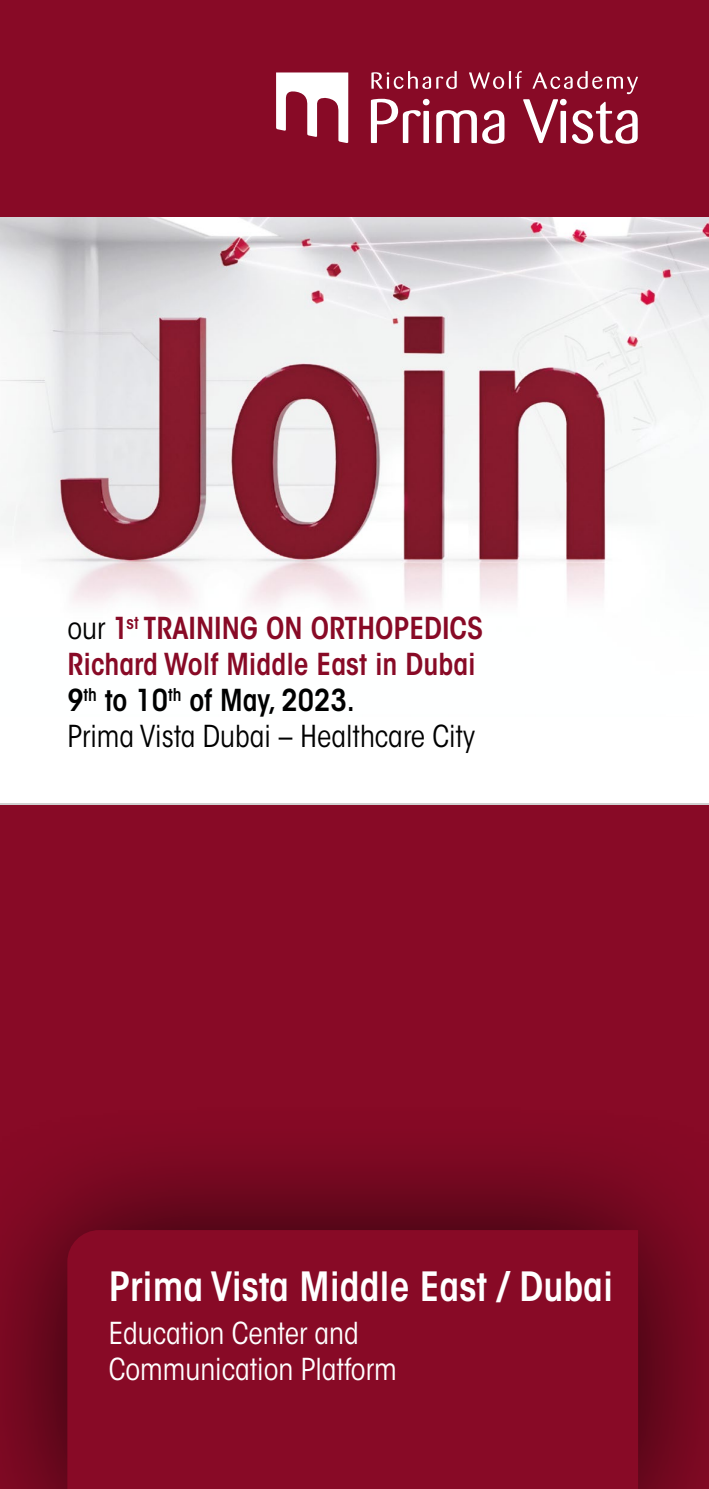
<style>
.page{position:relative;width:709px;height:1489px;background:#fff}
.page>*{position:absolute;margin:0;border:0;box-sizing:border-box;transform-origin:0 0}
.t1{font:600 condensed 40px "ITC Avant Garde Std";color:#fff}
.t2{font:600 condensed 30px/36px "ITC Avant Garde Std";color:#880a26}
.t3{font:condensed 30px/36px "ITC Avant Garde Std";color:#fff}
.s1{font-weight:400;color:#000}
.s2{color:#000}
</style>
<div class="page">
<div style="left:0;top:508px;width:709px;height:980px;background:#880a26"></div>
<div style="left:0;top:1101px;width:709px;height:387px;background:#000;opacity:.75"></div>
<svg style="left:67px;top:1229px;width:571px;height:259px"></svg>
<div style="left:0;top:216px;width:709px;height:586px;background:#fff"></div>
<img style="left:0;top:216px;width:709px;height:390px">
<div style="left:0;top:0;width:709px;height:216px;background:#880a26"></div>
<svg style="left:371px;top:70px;width:267px;height:74px"></svg>
<svg style="left:276px;top:72px;width:73px;height:71px"></svg>
<p class="t2" style="left:67px;top:610px;width:417px"><span class="s1">our</span> 1<sup>st</sup> TRAINING ON ORTHOPEDICS<br>Richard Wolf Middle East in Dubai<br><span class="s2">9</span><sup>th</sup> <span class="s2">to 10</span><sup>th</sup> <span class="s2">of May, 2023.<br></span><span class="s1">Prima Vista Dubai – Healthcare City</span></p>
<h1 class="t1" style="left:109px;top:1261px;width:506px">Prima Vista Middle East / Dubai</h1>
<p class="t3" style="left:109px;top:1315px;width:289px">Education Center and<br>Communication Platform</p>
</div>
